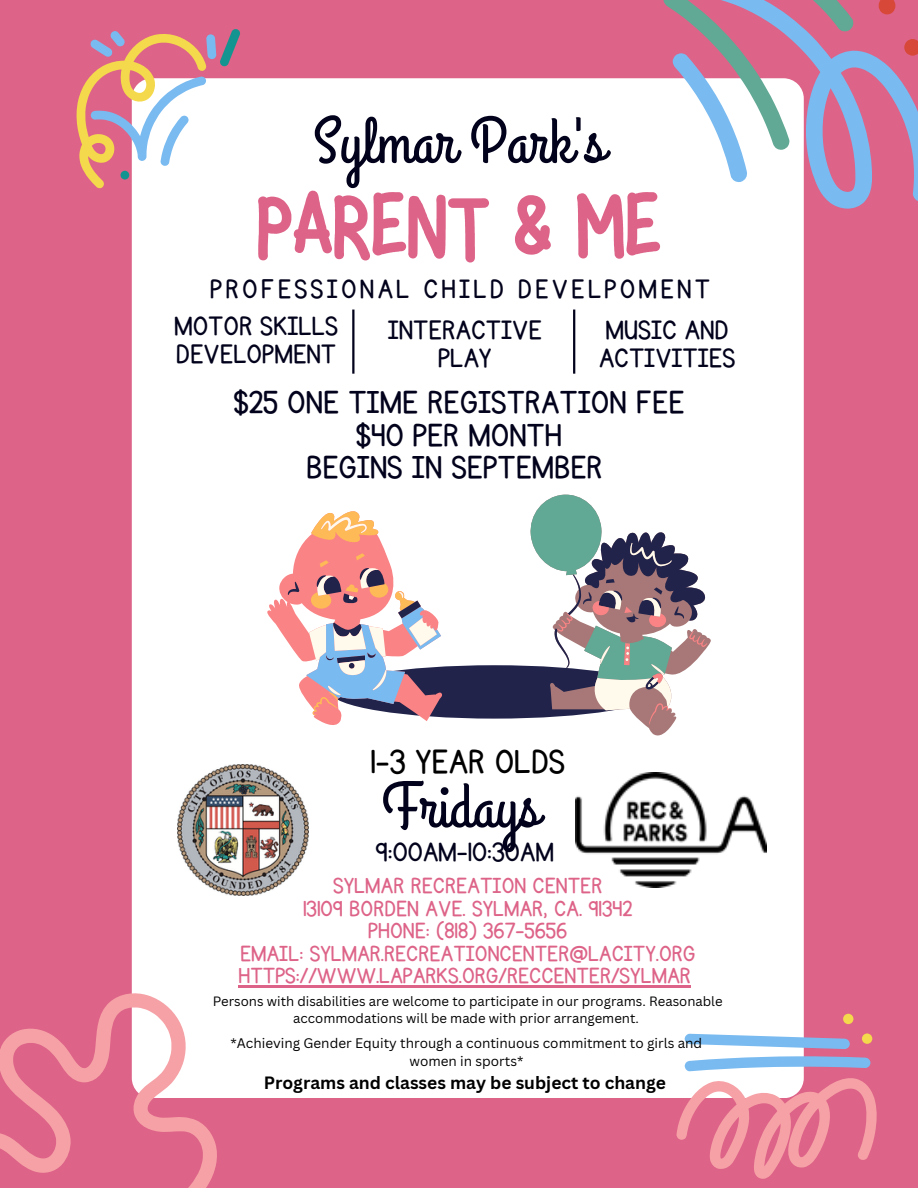
<style>
.page{position:relative;width:918px;height:1188px;background:#dd6388}
.page>*{position:absolute;margin:0;border:0;box-sizing:border-box;transform-origin:0 0}
.t1{font:118.8px "Hibernate";color:#dd6388}
.t2{font:64.95px "Grand Hotel";color:#02021c}
.t3{font:64.05px "Grand Hotel";color:#02021c}
.t4{font:39px "KG Primary Penmanship";color:#000}
.t5{font:37.05px "KG Primary Penmanship";color:#02021c}
.t6{font:31.05px/27.5px "KG Primary Penmanship";color:#02021c}
.t7{font:31.05px "KG Primary Penmanship";letter-spacing:.105em;color:#02021c}
.t8{font:25.5px "KG Primary Penmanship";color:#dd6388}
.t9{font:700 17.4px "Canva Sans";color:#000}
.t10{font:13.5px/18px "Canva Sans";color:#000;text-align:center}
.t11{font:13.2px/17.5px "Canva Sans";color:#000;text-align:center}
</style>
<div class="page">
<div style="left:132px;top:78px;width:672px;height:1020px;background:#fff"></div>
<hr style="left:352px;top:310px;width:2px;height:64px;background:#02021c">
<hr style="left:573px;top:310px;width:2px;height:64px;background:#02021c">
<div style="left:331px;top:665px;width:327px;height:54px;background:#21234b;border-radius:50%"></div>
<svg style="left:266px;top:509px;width:178px;height:221px;background:#e0c2c5"></svg>
<div style="left:529px;top:493px;width:182px;height:248px;background:#fff"></div>
<svg style="left:529px;top:493px;width:178px;height:232px;background:#acadb0"></svg>
<svg style="left:76px;top:29px;width:164px;height:160px"></svg>
<svg style="left:0;top:961px;width:255px;height:227px"></svg>
<svg style="left:676px;top:1014px;width:201px;height:165px"></svg>
<svg style="left:673px;top:3px;width:245px;height:206px"></svg>
<svg style="left:879px;top:0;width:39px;height:56px"></svg>
<svg style="left:663px;top:0;width:191px;height:150px"></svg>
<img style="left:178px;top:765px;width:130px;height:130px">
<img style="left:575px;top:772px;width:192px;height:116px">
<hr style="left:238px;top:985px;width:453px;height:2px;background:#dd6388">
<p class="t2" style="left:313px;top:100px;width:294px">Sylmar Park's</p>
<p class="t1" style="left:257px;top:166px;width:406px">PARENT &amp; ME</p>
<p class="t7" style="left:210px;top:274px;width:501px">PROFESSIONAL CHILD DEVELPOMENT</p>
<p class="t6" style="left:174px;top:313px;width:166px">MOTOR SKILLS<br>DEVELOPMENT</p>
<p class="t6" style="left:388px;top:318px;width:156px;text-align:center">INTERACTIVE<br>PLAY</p>
<p class="t6" style="left:599px;top:318px;width:138px">MUSIC AND<br>ACTIVITIES</p>
<p class="t5" style="left:233px;top:385px;width:453px">$25 ONE TIME REGISTRATION FEE</p>
<p class="t5" style="left:356px;top:417px;width:208px">$40 PER MONTH</p>
<p class="t5" style="left:306px;top:450px;width:298px">BEGINS IN SEPTEMBER</p>
<p class="t4" style="left:371px;top:743px;width:196px">1-3 YEAR OLDS</p>
<p class="t3" style="left:382px;top:765px;width:159px">Fridays</p>
<p class="t6" style="left:376px;top:839px;width:180px">9:00AM-10:30AM</p>
<p class="t8" style="left:333px;top:873px;width:271px">SYLMAR RECREATION CENTER</p>
<p class="t8" style="left:303px;top:896px;width:331px">13109 BORDEN AVE. SYLMAR, CA. 91342</p>
<p class="t8" style="left:368px;top:919px;width:201px">PHONE: (818) 367-5656</p>
<p class="t8" style="left:240px;top:941px;width:457px">EMAIL: SYLMAR.RECREATIONCENTER@LACITY.ORG</p>
<p class="t8" style="left:238px;top:964px;width:454px">HTTPS://WWW.LAPARKS.ORG/RECCENTER/SYLMAR</p>
<p class="t11" style="left:213px;top:992px;width:511px">Persons with disabilities are welcome to participate in our programs. Reasonable accommodations will be made with prior arrangement.</p>
<p class="t10" style="left:230px;top:1033px;width:473px">*Achieving Gender Equity through a continuous commitment to girls and women in sports*</p>
<p class="t9" style="left:264px;top:1071px;width:404px">Programs and classes may be subject to change</p>
</div>
